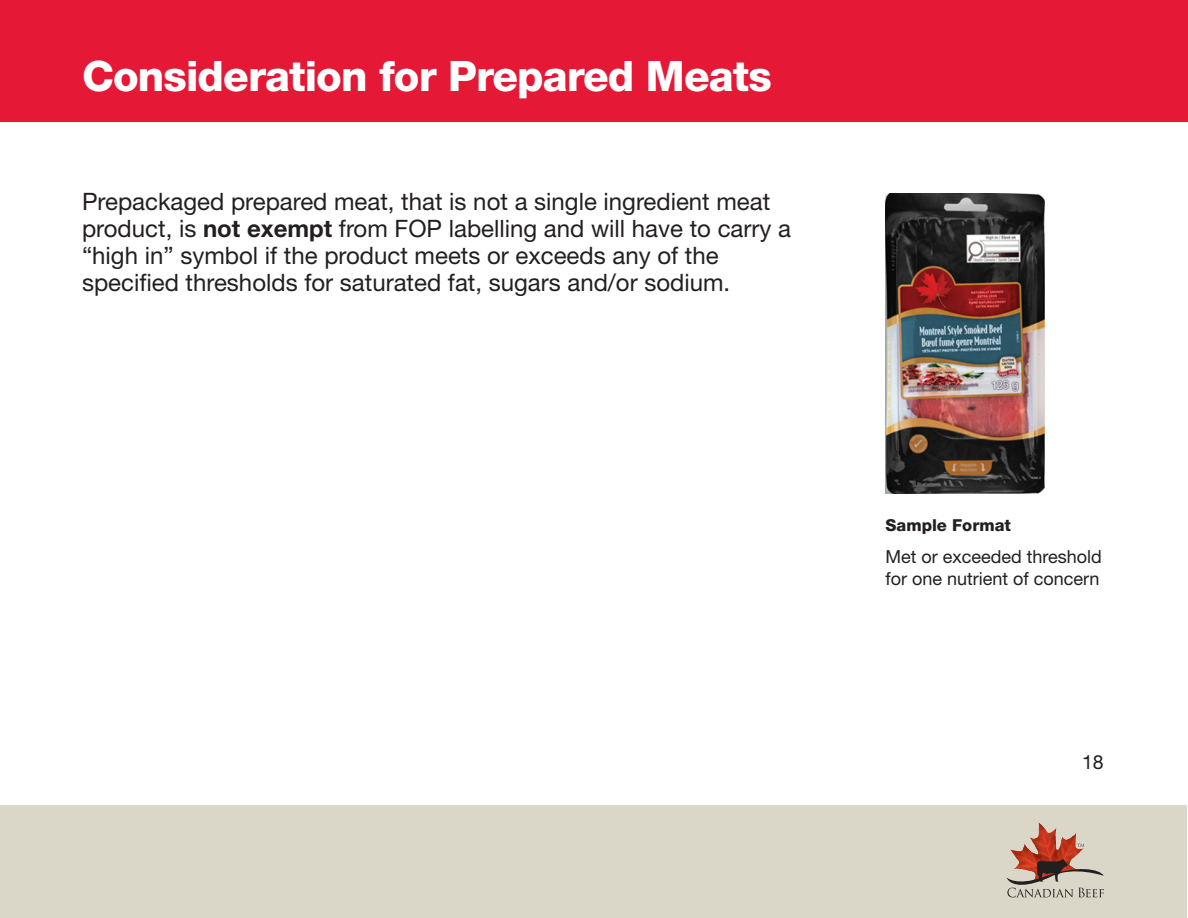
<style>
.page{position:relative;width:1188px;height:918px;background:#fff}
.page>*{position:absolute;margin:0;border:0;box-sizing:border-box;transform-origin:0 0}
.t1{font:800 42px "Helvetica Neue LT Std";letter-spacing:-.02em;color:#fff}
.t2{font:24px/27px "Helvetica Neue LT Std";color:#231f20}
.t3{font:19.5px "Helvetica Neue LT Std";color:#231f20}
.t4{font:18px/21.6px "Helvetica Neue LT Std";color:#231f20}
.t5{font:800 16.5px "Helvetica Neue LT Std";color:#231f20}
.s1{font-weight:700}
</style>
<div class="page">
<div style="left:0;top:1px;width:1188px;height:121px;background:#e51836"></div>
<div style="left:0;top:805px;width:1186px;height:113px;background:#dad6c8"></div>
<img style="left:1010px;top:824px;width:74px;height:35px">
<svg style="left:1077px;top:843px;width:8px;height:4px"></svg>
<svg style="left:1007px;top:859px;width:97px;height:38px"></svg>
<img style="left:886px;top:193px;width:158px;height:301px">
<p class="t1" style="left:82px;top:51px;width:691px">Consideration for Prepared Meats</p>
<p class="t2" style="left:82px;top:188px;width:710px">Prepackaged prepared meat, that is not a single ingredient meat product, is <span class="s1">not exempt</span> from FOP labelling and will have to carry a “high in” symbol if the product meets or exceeds any of the</p>
<p class="t2" style="left:82px;top:269px;width:650px">specified thresholds for saturated fat, sugars and/or sodium.</p>
<p class="t5" style="left:886px;top:516px;width:127px">Sample Format</p>
<p class="t4" style="left:886px;top:546px;width:218px">Met or exceeded threshold for one nutrient of concern</p>
<p class="t3" style="left:1082px;top:750px;width:23px">18</p>
</div>
